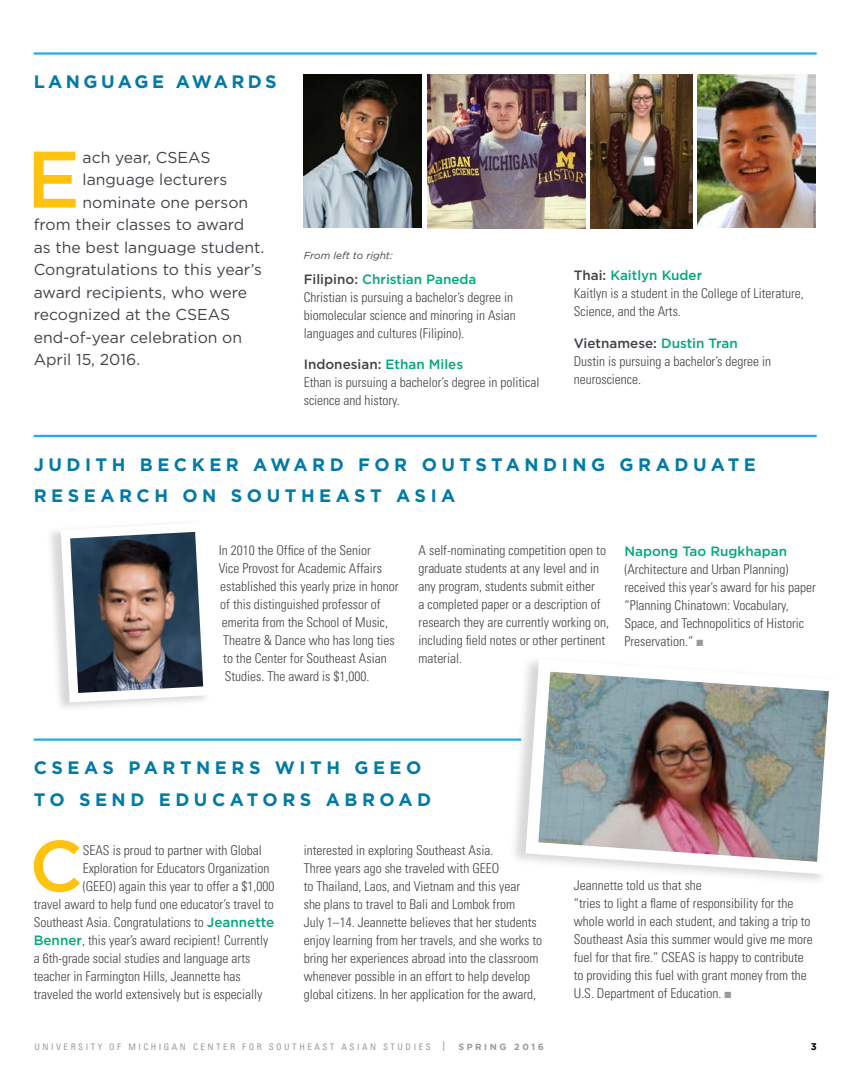
<style>
.page{position:relative;width:864px;height:1080px;background:#fff}
.page>*{position:absolute;margin:0;border:0;box-sizing:border-box;transform-origin:0 0}
.t1{font:500 80.1px "Gotham";color:#ffc20e}
.t2{font:500 72.15px "Gotham";color:#ffc20e}
.t3{font:700 18px/31.5px "Gotham";letter-spacing:.25em;color:#017aa7}
.t4{font:700 18px "Gotham";letter-spacing:.19em;color:#017aa7}
.t5{font:15.75px "Gotham";color:#43424a}
.t6{font:300 condensed 13.5px/18px "Univers";color:#43424a}
.t7{font:500 13.5px "Gotham";color:#00a878}
.t8{font:500 13.5px "Gotham";color:#43424a}
.t9{font:italic 10.2px "Gotham";color:#43424a}
.t10{font:700 9.75px "Gotham";color:#000}
.t11{font:condensed 9px "Univers";letter-spacing:.28em;color:#9899a1}
.t12{font:700 9px "Gotham";letter-spacing:.28em;color:#9899a1}
.s1{color:#43424a}
.s2{color:#00a878}
.s3{color:#9899a1}
.s4{font-family:"Gotham";font-weight:500;font-stretch:normal;color:#00a878}
.s5{font-size:13.5px}
</style>
<div class="page">
<hr style="left:34px;top:52px;width:783px;height:3px;background:#21ade3">
<img style="left:519px;top:660px;width:310px;height:221px">
<div style="left:46px;top:519px;width:166px;height:193px;background:#000;opacity:.16"></div>
<svg style="left:56px;top:519px;width:156px;height:188px"></svg>
<hr style="left:34px;top:738px;width:487px;height:3px;background:#21ade3">
<img style="left:698px;top:74px;width:118px;height:154px">
<img style="left:591px;top:75px;width:102px;height:154px">
<img style="left:427px;top:75px;width:158px;height:154px">
<img style="left:304px;top:75px;width:118px;height:153px">
<hr style="left:34px;top:435px;width:783px;height:2px;background:#21ade3">
<h3 class="t4" style="left:34px;top:72px;width:244px">LANGUAGE AWARDS</h3>
<h1 class="t1" style="left:27px;top:134px;width:55px">E</h1>
<p class="t5" style="left:83px;top:148px;width:129px">ach year, CSEAS</p>
<p class="t5" style="left:83px;top:171px;width:146px">language lecturers</p>
<p class="t5" style="left:83px;top:193px;width:167px">nominate one person</p>
<p class="t5" style="left:34px;top:216px;width:212px">from their classes to award</p>
<p class="t5" style="left:34px;top:238px;width:232px">as the best language student.</p>
<p class="t5" style="left:34px;top:261px;width:230px">Congratulations to this year’s</p>
<p class="t5" style="left:34px;top:283px;width:215px">award recipients, who were</p>
<p class="t5" style="left:34px;top:306px;width:198px">recognized at the CSEAS</p>
<p class="t5" style="left:34px;top:328px;width:210px">end-of-year celebration on</p>
<p class="t5" style="left:34px;top:351px;width:108px">April 15, 2016.</p>
<p class="t9" style="left:304px;top:250px;width:90px">From left to right:</p>
<p class="t7" style="left:304px;top:271px;width:174px"><span class="s1">Filipino:</span> Christian Paneda</p>
<p class="t6" style="left:304px;top:288px;width:214px">Christian is pursuing a bachelor’s degree in biomolecular science and minoring in Asian languages and cultures (Filipino).</p>
<p class="t8" style="left:304px;top:357px;width:161px">Indonesian: <span class="s2">Ethan Miles</span></p>
<p class="t6" style="left:304px;top:373px;width:237px">Ethan is pursuing a bachelor’s degree in political science and history.</p>
<p class="t7" style="left:574px;top:268px;width:130px"><span class="s1">Thai:</span> Kaitlyn Kuder</p>
<p class="t6" style="left:574px;top:284px;width:232px">Kaitlyn is a student in the College of Literature,<br>Science, and the Arts.</p>
<p class="t8" style="left:574px;top:335px;width:166px">Vietnamese: <span class="s2">Dustin Tran</span></p>
<p class="t6" style="left:574px;top:352px;width:199px">Dustin is pursuing a bachelor’s degree in neuroscience.</p>
<h3 class="t3" style="left:34px;top:448px;width:724px">JUDITH BECKER AWARD FOR OUTSTANDING GRADUATE<br>RESEARCH ON SOUTHEAST ASIA</h3>
<p class="t6" style="left:219px;top:541px;width:154px">In 2010 the Office of the Senior</p>
<p class="t6" style="left:219px;top:559px;width:165px">Vice Provost for Academic Affairs</p>
<p class="t6" style="left:220px;top:577px;width:180px">established this yearly prize in honor</p>
<p class="t6" style="left:220px;top:595px;width:162px">of this distinguished professor of</p>
<p class="t6" style="left:222px;top:613px;width:168px">emerita from the School of Music,</p>
<p class="t6" style="left:223px;top:631px;width:173px">Theatre &amp; Dance who has long ties</p>
<p class="t6" style="left:223px;top:649px;width:165px">to the Center for Southeast Asian</p>
<p class="t6" style="left:225px;top:667px;width:146px">Studies. The award is $1,000.</p>
<p class="t6" style="left:419px;top:541px;width:192px">A self-nominating competition open to graduate students at any level and in any program, students submit either<br>a completed paper or a description of research they are currently working on, including field notes or other pertinent material.</p>
<p class="t7" style="left:624px;top:543px;width:164px">Napong Tao Rugkhapan</p>
<p class="t6" style="left:624px;top:560px;width:193px">(Architecture and Urban Planning) received this year’s award for his paper “Planning Chinatown: Vocabulary, Space, and Technopolitics of Historic Preservation.” <span class="s3">■</span></p>
<h3 class="t3" style="left:34px;top:752px;width:399px">CSEAS PARTNERS WITH GEEO<br>TO SEND EDUCATORS ABROAD</h3>
<p class="t6" style="left:304px;top:841px;width:240px">interested in exploring Southeast Asia.<br>Three years ago she traveled with GEEO<br>to Thailand, Laos, and Vietnam and this year<br>she plans to travel to Bali and Lombok from<br>July 1–14. Jeannette believes that her students enjoy learning from her travels, and she works to bring her experiences abroad into the classroom whenever possible in an effort to help develop global citizens. In her application for the award,</p>
<h2 class="t2" style="left:29px;top:825px;width:55px">C</h2>
<p class="t6" style="left:83px;top:841px;width:181px">SEAS is proud to partner with Global</p>
<p class="t6" style="left:83px;top:859px;width:188px">Exploration for Educators Organization</p>
<p class="t6" style="left:83px;top:877px;width:193px">(GEEO) again this year to offer a $1,000</p>
<p class="t6" style="left:34px;top:895px;width:242px">travel award to help fund one educator’s travel to</p>
<p class="t6" style="left:34px;top:913px;width:242px">Southeast Asia. Congratulations to <span class="s4">Jeannette</span></p>
<p class="t6" style="left:34px;top:931px;width:236px"><span class="s4">Benner</span>, this year’s award recipient! Currently</p>
<p class="t6" style="left:34px;top:949px;width:218px">a 6th-grade social studies and language arts</p>
<p class="t6" style="left:34px;top:967px;width:208px">teacher in Farmington Hills, Jeannette has</p>
<p class="t6" style="left:34px;top:985px;width:230px">traveled the world extensively but is especially</p>
<p class="t6" style="left:574px;top:876px;width:241px">Jeannette told us that she<br>“tries to light a flame of responsibility for the whole world in each student, and taking a trip to Southeast Asia this summer would give me more fuel for that fire.” CSEAS is happy to contribute to providing this fuel with grant money from the U.S. Department of Education. <span class="s3">■</span></p>
<p class="t11" style="left:35px;top:1041px;width:413px">UNIVERSITY OF MICHIGAN CENTER FOR SOUTHEAST ASIAN STUDIES <span class="s5">|</span></p>
<p class="t12" style="left:458px;top:1041px;width:87px">SPRING 2016</p>
<p class="t10" style="left:811px;top:1041px;width:8px">3</p>
</div>
